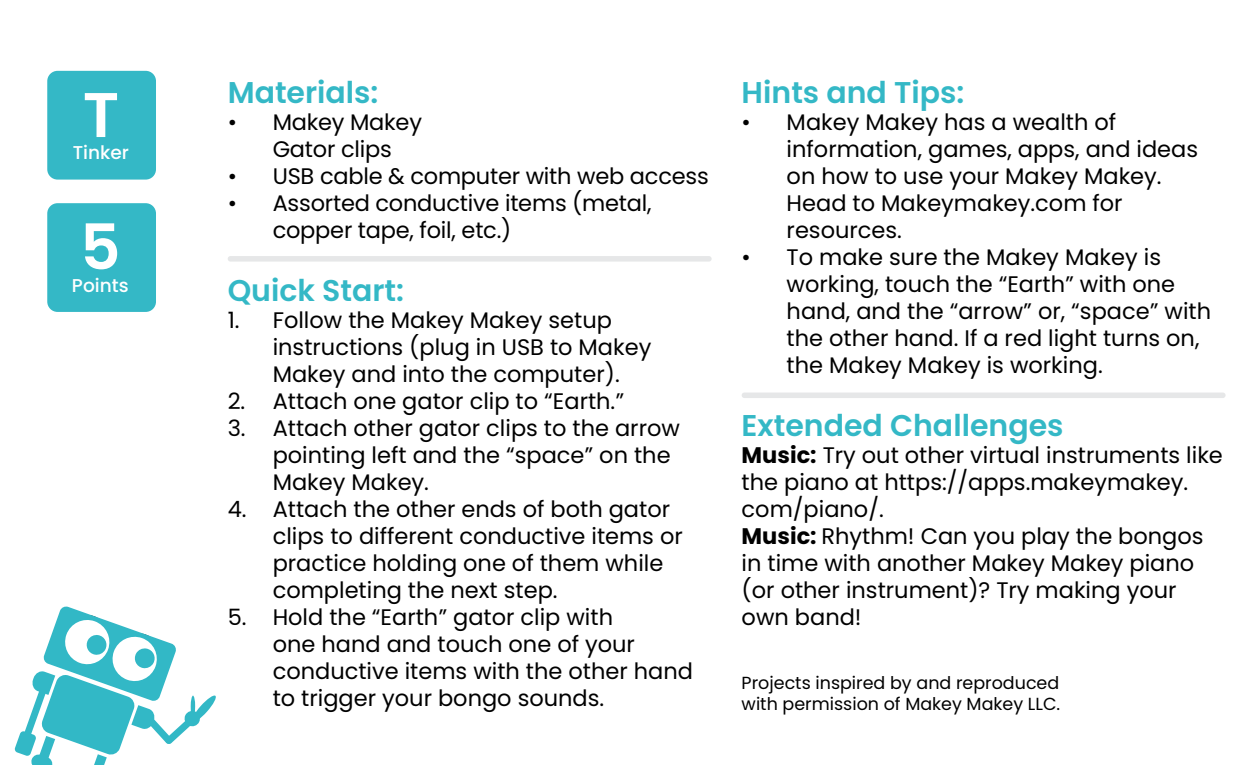
<style>
.page{position:relative;width:1260px;height:765px;background:#fff}
.page>*{position:absolute;margin:0;border:0;box-sizing:border-box;transform-origin:0 0}
.t1{font:600 63px "Poppins";color:#fff}
.t2{font:600 30px "Poppins";color:#34b8c6}
.t3{font:22.5px/27px "Poppins";color:#000}
.t4{font:500 18.5px "Poppins";color:#fff}
.t5{font:17.5px/21px "Poppins";color:#000}
.s1{font-weight:700}
</style>
<div class="page">
<svg style="left:15px;top:607px;width:201px;height:158px"></svg>
<div style="left:47px;top:71px;width:109px;height:109px;background:#34b8c6;border-radius:10px"></div>
<div style="left:47px;top:203px;width:109px;height:109px;background:#34b8c6;border-radius:10px"></div>
<div style="left:228px;top:256px;width:484px;height:6px;background:#e6e7e8;border-radius:3px"></div>
<div style="left:742px;top:393px;width:484px;height:5px;background:#e6e7e8;border-radius:3px"></div>
<h1 class="t1" style="left:83px;top:78px;width:38px">T</h1>
<p class="t4" style="left:73px;top:142px;width:58px">Tinker</p>
<h1 class="t1" style="left:80px;top:211px;width:42px">5</h1>
<p class="t4" style="left:72px;top:274px;width:58px">Points</p>
<h2 class="t2" style="left:228px;top:75px;width:152px">Materials:</h2>
<p class="t3" style="left:273px;top:109px;width:151px;text-indent:-45px">• Makey Makey<br>Gator clips</p>
<p class="t3" style="left:228px;top:163px;width:483px">• USB cable &amp; computer with web access</p>
<p class="t3" style="left:273px;top:190px;width:380px;text-indent:-45px">• Assorted conductive items (metal, copper tape, foil, etc.)</p>
<h2 class="t2" style="left:228px;top:273px;width:178px">Quick Start:</h2>
<p class="t3" style="left:273px;top:307px;width:380px;text-indent:-45px">1. Follow the Makey Makey setup instructions (plug in USB to Makey<br>Makey and into the computer).</p>
<p class="t3" style="left:228px;top:388px;width:398px">2. Attach one gator clip to “Earth.”</p>
<p class="t3" style="left:273px;top:415px;width:409px;text-indent:-45px">3. Attach other gator clips to the arrow pointing left and the “space” on the<br>Makey Makey.</p>
<p class="t3" style="left:273px;top:496px;width:412px;text-indent:-45px">4. Attach the other ends of both gator clips to different conductive items or practice holding one of them while completing the next step.</p>
<p class="t3" style="left:273px;top:604px;width:422px;text-indent:-45px">5. Hold the “Earth” gator clip with<br>one hand and touch one of your conductive items with the other hand to trigger your bongo sounds.</p>
<h2 class="t2" style="left:742px;top:75px;width:224px">Hints and Tips:</h2>
<p class="t3" style="left:787px;top:109px;width:413px;text-indent:-45px">• Makey Makey has a wealth of information, games, apps, and ideas on how to use your Makey Makey.<br>Head to Makeymakey.com for resources.</p>
<p class="t3" style="left:787px;top:244px;width:426px;text-indent:-45px">• To make sure the Makey Makey is working, touch the “Earth” with one hand, and the “arrow” or, “space” with the other hand. If a red light turns on, the Makey Makey is working.</p>
<h2 class="t2" style="left:742px;top:408px;width:323px">Extended Challenges</h2>
<p class="t3" style="left:742px;top:442px;width:483px"><span class="s1">Music:</span> Try out other virtual instruments like the piano at https://apps.makeymakey. com/piano/.<br><span class="s1">Music:</span> Rhythm! Can you play the bongos in time with another Makey Makey piano (or other instrument)? Try making your own band!</p>
<p class="t5" style="left:742px;top:672px;width:320px">Projects inspired by and reproduced with permission of Makey Makey LLC.</p>
</div>
